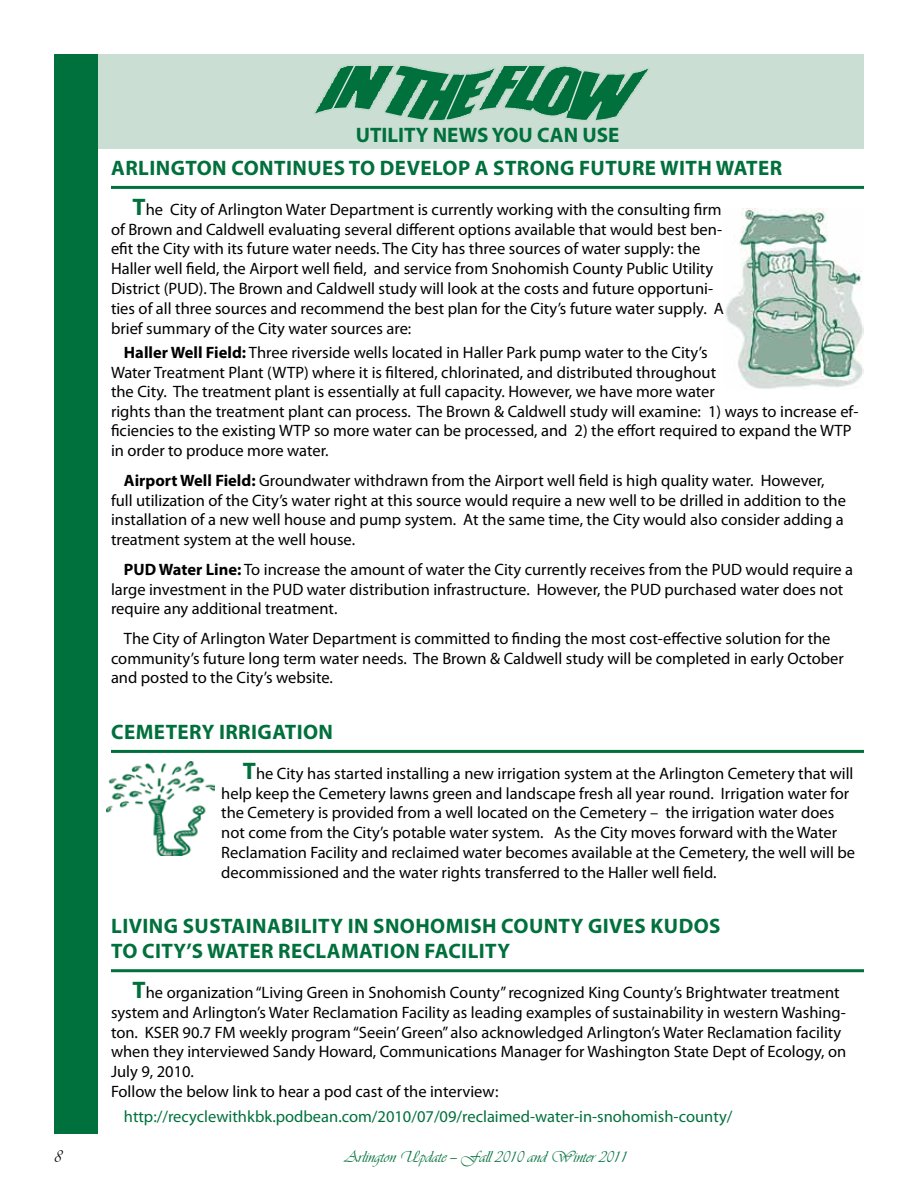
<style>
.page{position:relative;width:918px;height:1188px;background:#fff}
.page>*{position:absolute;margin:0;border:0;box-sizing:border-box;transform-origin:0 0}
.t1{font:700 21px "Myriad Pro";letter-spacing:.005em;color:#00703c}
.t2{font:18px "Vivaldii";color:#000}
.t3{font:16.5px/19.8px "Myriad Pro";color:#000}
.t4{font:16.5px "Myriad Pro";color:#00703c}
.t5{font:16.5px "Vivaldii";color:#00703c}
.s1{font-weight:700;font-size:24px;color:#00703c}
.s2{font-weight:700}
</style>
<div class="page">
<div style="left:91px;top:54px;width:773px;height:94px;background:#caded3"></div>
<div style="left:54px;top:54px;width:43px;height:1080px;background:#00703c"></div>
<hr style="left:111px;top:186px;width:753px;height:3px;background:#00703c">
<hr style="left:111px;top:750px;width:753px;height:3px;background:#00703c">
<hr style="left:111px;top:969px;width:753px;height:3px;background:#00703c">
<svg style="left:315px;top:65px;width:334px;height:56px"></svg>
<img style="left:725px;top:208px;width:139px;height:181px">
<img style="left:106px;top:761px;width:109px;height:95px">
<p class="t1" style="left:356px;top:121px;width:265px">UTILITY NEWS YOU CAN USE</p>
<p class="t1" style="left:111px;top:154px;width:28px">ARLINGTON</p>
<p class="t1" style="left:231px;top:154px;width:26px">CONTINUES</p>
<p class="t1" style="left:349px;top:154px;width:60px">TO DEVELOP</p>
<p class="t1" style="left:475px;top:154px;width:45px">A STRONG</p>
<p class="t1" style="left:579px;top:154px;width:26px">FUTURE</p>
<p class="t1" style="left:660px;top:154px;width:14px">WITH</p>
<p class="t1" style="left:716px;top:154px;width:31px">WATER</p>
<p class="t3" style="left:111px;top:199px;width:614px;text-indent:22px"><span class="s1">T</span>he City of Arlington Water Department is currently working with the consulting firm of Brown and Caldwell evaluating several different options available that would best ben&shy;efit the City with its future water needs. The City has three sources of water supply: the Haller well field, the Airport well field, and service from Snohomish County Public Utility District (PUD). The Brown and Caldwell study will look at the costs and future opportuni&shy;ties of all three sources and recommend the best plan for the City’s future water supply. A brief summary of the City water sources are:</p>
<p class="t3" style="left:111px;top:343px;width:749px;text-indent:13px"><span class="s2">HALLER WELL FIELD:</span> Three riverside wells located in Haller Park pump water to the City’s<br>Water Treatment Plant (WTP) where it is filtered, chlorinated, and distributed throughout<br>the City. The treatment plant is essentially at full capacity. However, we have more water<br>rights than the treatment plant can process. The Brown &amp; Caldwell study will examine: 1) ways to increase ef&shy;ficiencies to the existing WTP so more water can be processed, and 2) the effort required to expand the WTP in order to produce more water.</p>
<p class="t3" style="left:111px;top:471px;width:736px;text-indent:13px"><span class="s2">AIRPORT WELL FIELD:</span> Groundwater withdrawn from the Airport well field is high quality water. However, full utilization of the City’s water right at this source would require a new well to be drilled in addition to the installation of a new well house and pump system. At the same time, the City would also consider adding a treatment system at the well house.</p>
<p class="t3" style="left:111px;top:559px;width:744px;text-indent:13px"><span class="s2">PUD WATER LINE:</span> To increase the amount of water the City currently receives from the PUD would require a large investment in the PUD water distribution infrastructure. However, the PUD purchased water does not require any additional treatment.</p>
<p class="t3" style="left:111px;top:629px;width:734px;text-indent:13px">The City of Arlington Water Department is committed to finding the most cost-effective solution for the community’s future long term water needs. The Brown &amp; Caldwell study will be completed in early October and posted to the City’s website.</p>
<p class="t1" style="left:111px;top:718px;width:27px">CEMETERY</p>
<p class="t1" style="left:219px;top:718px;width:20px">IRRIGATION</p>
<p class="t3" style="left:221px;top:763px;width:635px;text-indent:22px"><span class="s1">T</span>he City has started installing a new irrigation system at the Arlington Cemetery that will help keep the Cemetery lawns green and landscape fresh all year round. Irrigation water for the Cemetery is provided from a well located on the Cemetery – the irrigation water does not come from the City’s potable water system. As the City moves forward with the Water Reclamation Facility and reclaimed water becomes available at the Cemetery, the well will be decommissioned and the water rights transferred to the Haller well field.</p>
<p class="t1" style="left:111px;top:912px;width:23px">LIVING</p>
<p class="t1" style="left:183px;top:912px;width:25px">SUSTAINABILITY</p>
<p class="t1" style="left:348px;top:912px;width:52px">IN SNOHOMISH</p>
<p class="t1" style="left:501px;top:912px;width:28px">COUNTY</p>
<p class="t1" style="left:588px;top:912px;width:26px">GIVES</p>
<p class="t1" style="left:651px;top:912px;width:28px">KUDOS</p>
<p class="t1" style="left:111px;top:938px;width:127px">TO CITY’S WATER</p>
<p class="t1" style="left:278px;top:938px;width:27px">RECLAMATION</p>
<p class="t1" style="left:425px;top:938px;width:22px">FACILITY</p>
<p class="t3" style="left:111px;top:982px;width:737px;text-indent:22px"><span class="s1">T</span>he organization “Living Green in Snohomish County” recognized King County’s Brightwater treatment system and Arlington’s Water Reclamation Facility as leading examples of sustainability in western Washing&shy;ton. KSER 90.7 FM weekly program “Seein’ Green” also acknowledged Arlington’s Water Reclamation facility when they interviewed Sandy Howard, Communications Manager for Washington State Dept of Ecology, on July 9, 2010.<br>Follow the below link to hear a pod cast of the interview:</p>
<p class="t4" style="left:124px;top:1106px;width:610px">http://recyclewithkbk.podbean.com/2010/07/09/reclaimed-water-in-snohomish-county/</p>
<p class="t2" style="left:54px;top:1146px;width:9px">8</p>
<p class="t5" style="left:345px;top:1147px;width:284px">Arlington Update — Fall 2010 and Winter 2011</p>
</div>
